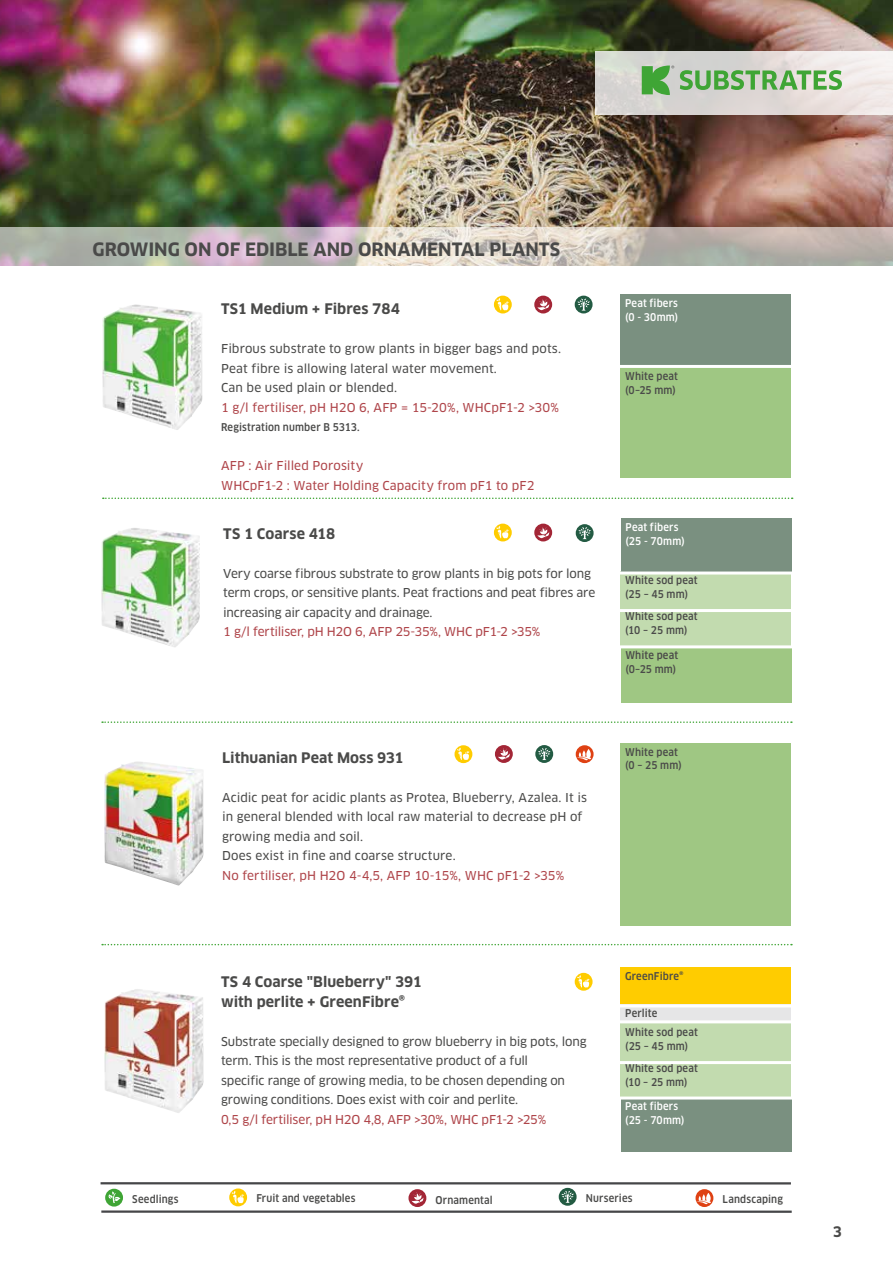
<style>
.page{position:relative;width:893px;height:1263px;background:#fff}
.page>*{position:absolute;margin:0;border:0;box-sizing:border-box;transform-origin:0 0}
.t1{font:700 18px "Clan OT";color:#4a4a49}
.t2{font:700 14.25px/19.5px "Clan OT";letter-spacing:.005em;color:#4a4a49}
.t3{font:12px/19.5px "Clan OT News";letter-spacing:-.005em;color:#4a4a49}
.t4{font:12px/19.5px "Clan OT News";color:#af454a}
.t5{font:500 10.5px/13.5px "Clan OT Narr";letter-spacing:.015em;color:#4a4a49}
.t6{font:500 10.5px/13.5px "Clan OT Narr";letter-spacing:.015em;color:#fff}
</style>
<div class="page">
<img style="left:0;top:0;width:893px;height:227px">
<div style="left:621px;top:571px;width:170px;height:38px;background:#c2dbaf"></div>
<div style="left:621px;top:1023px;width:170px;height:38px;background:#c2dbaf"></div>
<div style="left:621px;top:608px;width:170px;height:37px;background:#c2dbaf"></div>
<div style="left:621px;top:1060px;width:170px;height:37px;background:#c2dbaf"></div>
<img style="left:104px;top:761px;width:100px;height:124px">
<img style="left:104px;top:989px;width:100px;height:124px">
<div style="left:621px;top:743px;width:170px;height:183px;background:#9fc783"></div>
<div style="left:621px;top:967px;width:170px;height:37px;background:#fc0"></div>
<img style="left:102px;top:304px;width:101px;height:126px">
<img style="left:101px;top:528px;width:99px;height:119px">
<div style="left:621px;top:295px;width:170px;height:73px;background:#7a9080"></div>
<div style="left:621px;top:518px;width:170px;height:55px;background:#7a9080"></div>
<div style="left:621px;top:1097px;width:170px;height:55px;background:#7a9080"></div>
<div style="left:621px;top:1004px;width:170px;height:19px;background:#e6e6e7"></div>
<div style="left:621px;top:368px;width:170px;height:110px;background:#9fc783"></div>
<div style="left:621px;top:647px;width:170px;height:55px;background:#9fc783"></div>
<hr style="left:613px;top:571px;width:183px;height:3px;background:#fff">
<hr style="left:615px;top:1004px;width:183px;height:3px;background:#fff">
<hr style="left:612px;top:1020px;width:183px;height:3px;background:#fff">
<hr style="left:614px;top:1096px;width:182px;height:3px;background:#fff">
<hr style="left:615px;top:609px;width:183px;height:3px;background:#fff">
<hr style="left:616px;top:1061px;width:182px;height:3px;background:#fff">
<hr style="left:615px;top:365px;width:183px;height:3px;background:#fff">
<hr style="left:615px;top:645px;width:183px;height:3px;background:#fff">
<svg style="left:103px;top:497px;width:690px;height:2px"></svg>
<svg style="left:102px;top:721px;width:690px;height:2px"></svg>
<svg style="left:102px;top:944px;width:690px;height:1px"></svg>
<svg style="left:559px;top:1188px;width:18px;height:18px"></svg>
<svg style="left:561px;top:1191px;width:13px;height:12px"></svg>
<svg style="left:695px;top:1189px;width:18px;height:18px"></svg>
<svg style="left:697px;top:1193px;width:15px;height:11px"></svg>
<div style="left:105px;top:1189px;width:18px;height:17px;background:#3fa535;border-radius:50%"></div>
<svg style="left:108px;top:1191px;width:12px;height:12px"></svg>
<svg style="left:408px;top:1189px;width:18px;height:18px"></svg>
<svg style="left:411px;top:1192px;width:12px;height:12px"></svg>
<svg style="left:229px;top:1188px;width:18px;height:18px"></svg>
<svg style="left:231px;top:1190px;width:14px;height:14px"></svg>
<hr style="left:101px;top:1210px;width:691px;height:3px;background:#454648">
<hr style="left:101px;top:1182px;width:690px;height:2px;background:#454648">
<svg style="left:595px;top:51px;width:298px;height:64px;background:#e0dcd9"></svg>
<svg style="left:642px;top:65px;width:32px;height:30px"></svg>
<svg style="left:680px;top:70px;width:162px;height:20px;background:#8ebe85"></svg>
<svg style="left:0;top:227px;width:893px;height:39px;background:#c4beb8"></svg>
<svg style="left:576px;top:745px;width:18px;height:18px"></svg>
<svg style="left:577px;top:749px;width:15px;height:11px"></svg>
<svg style="left:535px;top:745px;width:18px;height:18px"></svg>
<svg style="left:538px;top:748px;width:13px;height:12px"></svg>
<div style="left:575px;top:296px;width:18px;height:17px;background:#235b43;border-radius:50%"></div>
<svg style="left:577px;top:298px;width:13px;height:13px"></svg>
<svg style="left:576px;top:524px;width:18px;height:18px"></svg>
<svg style="left:578px;top:527px;width:13px;height:12px"></svg>
<svg style="left:454px;top:745px;width:18px;height:18px"></svg>
<svg style="left:457px;top:747px;width:13px;height:13px"></svg>
<svg style="left:575px;top:973px;width:18px;height:18px"></svg>
<svg style="left:577px;top:975px;width:13px;height:13px"></svg>
<div style="left:494px;top:296px;width:18px;height:17px;background:#fc0;border-radius:50%"></div>
<svg style="left:496px;top:298px;width:13px;height:13px"></svg>
<div style="left:494px;top:524px;width:18px;height:17px;background:#fc0;border-radius:50%"></div>
<svg style="left:496px;top:526px;width:13px;height:13px"></svg>
<svg style="left:495px;top:745px;width:18px;height:18px"></svg>
<svg style="left:498px;top:748px;width:12px;height:12px"></svg>
<div style="left:534px;top:296px;width:18px;height:17px;background:#a32636;border-radius:50%"></div>
<svg style="left:537px;top:299px;width:12px;height:12px"></svg>
<div style="left:534px;top:524px;width:18px;height:17px;background:#a32636;border-radius:50%"></div>
<svg style="left:537px;top:527px;width:12px;height:12px"></svg>
<h1 class="t1" style="left:93px;top:239px;width:469px">GROWING ON OF EDIBLE AND ORNAMENTAL PLANTS</h1>
<p class="t2" style="left:221px;top:299px;width:180px">TS1 Medium + Fibres 784</p>
<p class="t3" style="left:221px;top:339px;width:341px">Fibrous substrate to grow plants in bigger bags and pots.<br>Peat fibre is allowing lateral water movement.<br>Can be used plain or blended.</p>
<p class="t4" style="left:221px;top:398px;width:339px">1 g/l fertiliser, pH H2O 6, AFP = 15-20%, WHCpF1-2 &gt;30%</p>
<p class="t5" style="left:221px;top:421px;width:140px">Registration number B 5313.</p>
<p class="t4" style="left:221px;top:456px;width:315px">AFP : Air Filled Porosity<br>WHCpF1-2 : Water Holding Capacity from pF1 to pF2</p>
<p class="t2" style="left:223px;top:524px;width:114px">TS 1 Coarse 418</p>
<p class="t3" style="left:223px;top:563px;width:374px">Very coarse fibrous substrate to grow plants in big pots for long term crops, or sensitive plants. Peat fractions and peat fibres are increasing air capacity and drainage.</p>
<p class="t4" style="left:223px;top:622px;width:319px">1 g/l fertiliser, pH H2O 6, AFP 25-35%, WHC pF1-2 &gt;35%</p>
<p class="t2" style="left:222px;top:748px;width:183px">Lithuanian Peat Moss 931</p>
<p class="t3" style="left:222px;top:788px;width:366px">Acidic peat for acidic plants as Protea, Blueberry, Azalea. It is in general blended with local raw material to decrease pH of growing media and soil.<br>Does exist in fine and coarse structure.</p>
<p class="t4" style="left:222px;top:866px;width:344px">No fertiliser, pH H2O 4-4,5, AFP 10-15%, WHC pF1-2 &gt;35%</p>
<p class="t6" style="left:625px;top:297px;width:55px">Peat fibers (0 - 30mm)</p>
<p class="t5" style="left:625px;top:370px;width:54px">White peat (0–25 mm)</p>
<p class="t6" style="left:625px;top:520px;width:61px">Peat fibers (25 - 70mm)</p>
<p class="t5" style="left:625px;top:573px;width:74px">White sod peat (25 – 45 mm)</p>
<p class="t5" style="left:625px;top:610px;width:74px">White sod peat (10 – 25 mm)</p>
<p class="t5" style="left:625px;top:649px;width:54px">White peat (0–25 mm)</p>
<p class="t5" style="left:625px;top:745px;width:58px">White peat (0 – 25 mm)</p>
<p class="t2" style="left:221px;top:972px;width:202px">TS 4 Coarse "Blueberry" 391 with perlite + GreenFibre®</p>
<p class="t3" style="left:221px;top:1031px;width:367px">Substrate specially designed to grow blueberry in big pots, long term. This is the most representative product of a full<br>specific range of growing media, to be chosen depending on growing conditions. Does exist with coir and perlite.</p>
<p class="t4" style="left:221px;top:1109px;width:327px">0,5 g/l fertiliser, pH H2O 4,8, AFP &gt;30%, WHC pF1-2 &gt;25%</p>
<p class="t5" style="left:625px;top:969px;width:60px">GreenFibre®</p>
<p class="t5" style="left:625px;top:1006px;width:34px">Perlite</p>
<p class="t5" style="left:625px;top:1025px;width:74px">White sod peat (25 – 45 mm)</p>
<p class="t5" style="left:625px;top:1062px;width:74px">White sod peat (10 – 25 mm)</p>
<p class="t6" style="left:625px;top:1099px;width:61px">Peat fibers (25 - 70mm)</p>
<p class="t5" style="left:256px;top:1192px;width:101px">Fruit and vegetables</p>
<p class="t5" style="left:132px;top:1192px;width:48px">Seedlings</p>
<p class="t5" style="left:436px;top:1194px;width:59px">Ornamental</p>
<p class="t5" style="left:586px;top:1191px;width:48px">Nurseries</p>
<p class="t5" style="left:723px;top:1192px;width:62px">Landscaping</p>
<p class="t2" style="left:833px;top:1222px;width:11px">3</p>
</div>
